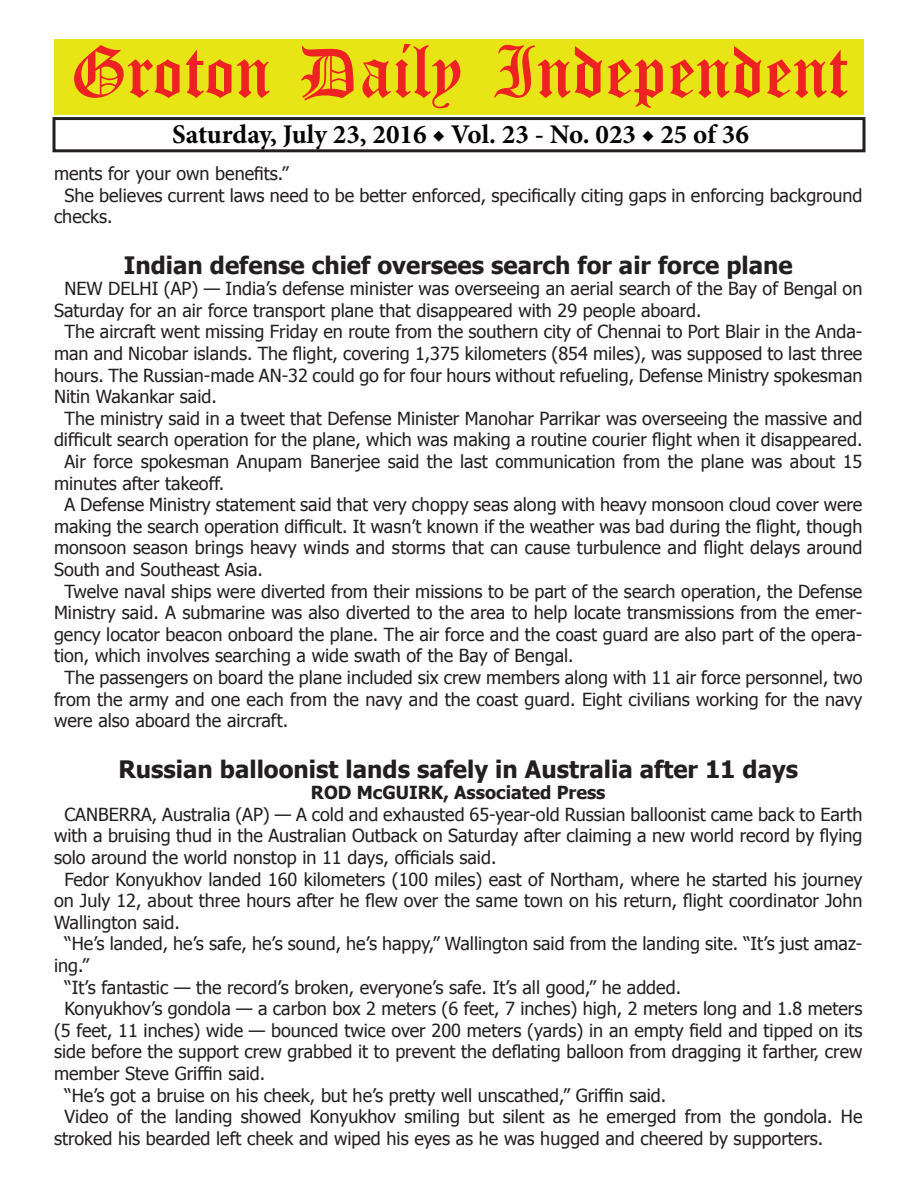
<style>
.page{position:relative;width:918px;height:1188px;background:#fff}
.page>*{position:absolute;margin:0;border:0;box-sizing:border-box;transform-origin:0 0}
.t1{font:54px "Old English Five";color:#ee2123}
.t2{font:700 27px "Minion Pro";color:#040503}
.t3{font:700 24px "Tahoma";color:#231f20}
.t4{font:18px "Tahoma";color:#231f20}
.t5{font:700 18px "Tahoma";color:#231f20}
</style>
<div class="page">
<div style="left:52px;top:117px;width:814px;height:35px;border:3px solid #231f20"></div>
<div style="left:54px;top:40px;width:810px;height:75px;background:#e7e515"></div>
<h1 class="t1" style="left:70px;top:47px;width:779px">Groton Daily Independent</h1>
<h2 class="t2" style="left:172px;top:116px;width:578px">Saturday, July 23, 2016 ◆ Vol. 23 - No. 023 ◆ 25 of 36</h2>
<p class="t4" style="left:54px;top:161px;width:236px">ments for your own benefits.”</p>
<p class="t4" style="left:64px;top:183px;width:800px">She believes current laws need to be better enforced, specifically citing gaps in enforcing background</p>
<p class="t4" style="left:54px;top:205px;width:60px">checks.</p>
<h3 class="t3" style="left:124px;top:248px;width:670px">Indian defense chief oversees search for air force plane</h3>
<p class="t4" style="left:64px;top:277px;width:799px">NEW DELHI (AP) — India’s defense minister was overseeing an aerial search of the Bay of Bengal on</p>
<p class="t4" style="left:54px;top:298px;width:649px">Saturday for an air force transport plane that disappeared with 29 people aboard.</p>
<p class="t4" style="left:64px;top:320px;width:799px">The aircraft went missing Friday en route from the southern city of Chennai to Port Blair in the Anda-</p>
<p class="t4" style="left:54px;top:341px;width:810px">man and Nicobar islands. The flight, covering 1,375 kilometers (854 miles), was supposed to last three</p>
<p class="t4" style="left:54px;top:363px;width:810px">hours. The Russian-made AN-32 could go for four hours without refueling, Defense Ministry spokesman</p>
<p class="t4" style="left:54px;top:385px;width:164px">Nitin Wakankar said.</p>
<p class="t4" style="left:64px;top:406px;width:799px">The ministry said in a tweet that Defense Minister Manohar Parrikar was overseeing the massive and</p>
<p class="t4" style="left:54px;top:428px;width:810px">difficult search operation for the plane, which was making a routine courier flight when it disappeared.</p>
<p class="t4" style="left:64px;top:449px;width:799px">Air force spokesman Anupam Banerjee said the last communication from the plane was about 15</p>
<p class="t4" style="left:54px;top:471px;width:172px">minutes after takeoff.</p>
<p class="t4" style="left:64px;top:493px;width:799px">A Defense Ministry statement said that very choppy seas along with heavy monsoon cloud cover were</p>
<p class="t4" style="left:54px;top:514px;width:810px">making the search operation difficult. It wasn’t known if the weather was bad during the flight, though</p>
<p class="t4" style="left:54px;top:536px;width:810px">monsoon season brings heavy winds and storms that can cause turbulence and flight delays around</p>
<p class="t4" style="left:54px;top:557px;width:210px">South and Southeast Asia.</p>
<p class="t4" style="left:64px;top:579px;width:799px">Twelve naval ships were diverted from their missions to be part of the search operation, the Defense</p>
<p class="t4" style="left:54px;top:601px;width:810px">Ministry said. A submarine was also diverted to the area to help locate transmissions from the emer-</p>
<p class="t4" style="left:54px;top:622px;width:810px">gency locator beacon onboard the plane. The air force and the coast guard are also part of the opera-</p>
<p class="t4" style="left:54px;top:644px;width:521px">tion, which involves searching a wide swath of the Bay of Bengal.</p>
<p class="t4" style="left:64px;top:665px;width:800px">The passengers on board the plane included six crew members along with 11 air force personnel, two</p>
<p class="t4" style="left:54px;top:687px;width:810px">from the army and one each from the navy and the coast guard. Eight civilians working for the navy</p>
<p class="t4" style="left:54px;top:709px;width:236px">were also aboard the aircraft.</p>
<h3 class="t3" style="left:118px;top:752px;width:681px">Russian balloonist lands safely in Australia after 11 days</h3>
<p class="t5" style="left:311px;top:780px;width:296px">ROD McGUIRK, Associated Press</p>
<p class="t4" style="left:64px;top:802px;width:799px">CANBERRA, Australia (AP) — A cold and exhausted 65-year-old Russian balloonist came back to Earth</p>
<p class="t4" style="left:54px;top:824px;width:810px">with a bruising thud in the Australian Outback on Saturday after claiming a new world record by flying</p>
<p class="t4" style="left:54px;top:845px;width:444px">solo around the world nonstop in 11 days, officials said.</p>
<p class="t4" style="left:64px;top:867px;width:799px">Fedor Konyukhov landed 160 kilometers (100 miles) east of Northam, where he started his journey</p>
<p class="t4" style="left:54px;top:889px;width:810px">on July 12, about three hours after he flew over the same town on his return, flight coordinator John</p>
<p class="t4" style="left:54px;top:910px;width:127px">Wallington said.</p>
<p class="t4" style="left:64px;top:932px;width:799px">“He’s landed, he’s safe, he’s sound, he’s happy,” Wallington said from the landing site. “It’s just amaz-</p>
<p class="t4" style="left:54px;top:953px;width:36px">ing.”</p>
<p class="t4" style="left:64px;top:975px;width:618px">“It’s fantastic — the record’s broken, everyone’s safe. It’s all good,” he added.</p>
<p class="t4" style="left:64px;top:997px;width:799px">Konyukhov’s gondola — a carbon box 2 meters (6 feet, 7 inches) high, 2 meters long and 1.8 meters</p>
<p class="t4" style="left:54px;top:1018px;width:810px">(5 feet, 11 inches) wide — bounced twice over 200 meters (yards) in an empty field and tipped on its</p>
<p class="t4" style="left:54px;top:1040px;width:810px">side before the support crew grabbed it to prevent the deflating balloon from dragging it farther, crew</p>
<p class="t4" style="left:54px;top:1061px;width:213px">member Steve Griffin said.</p>
<p class="t4" style="left:64px;top:1083px;width:603px">“He’s got a bruise on his cheek, but he’s pretty well unscathed,” Griffin said.</p>
<p class="t4" style="left:64px;top:1105px;width:799px">Video of the landing showed Konyukhov smiling but silent as he emerged from the gondola. He</p>
<p class="t4" style="left:54px;top:1126px;width:771px">stroked his bearded left cheek and wiped his eyes as he was hugged and cheered by supporters.</p>
</div>
